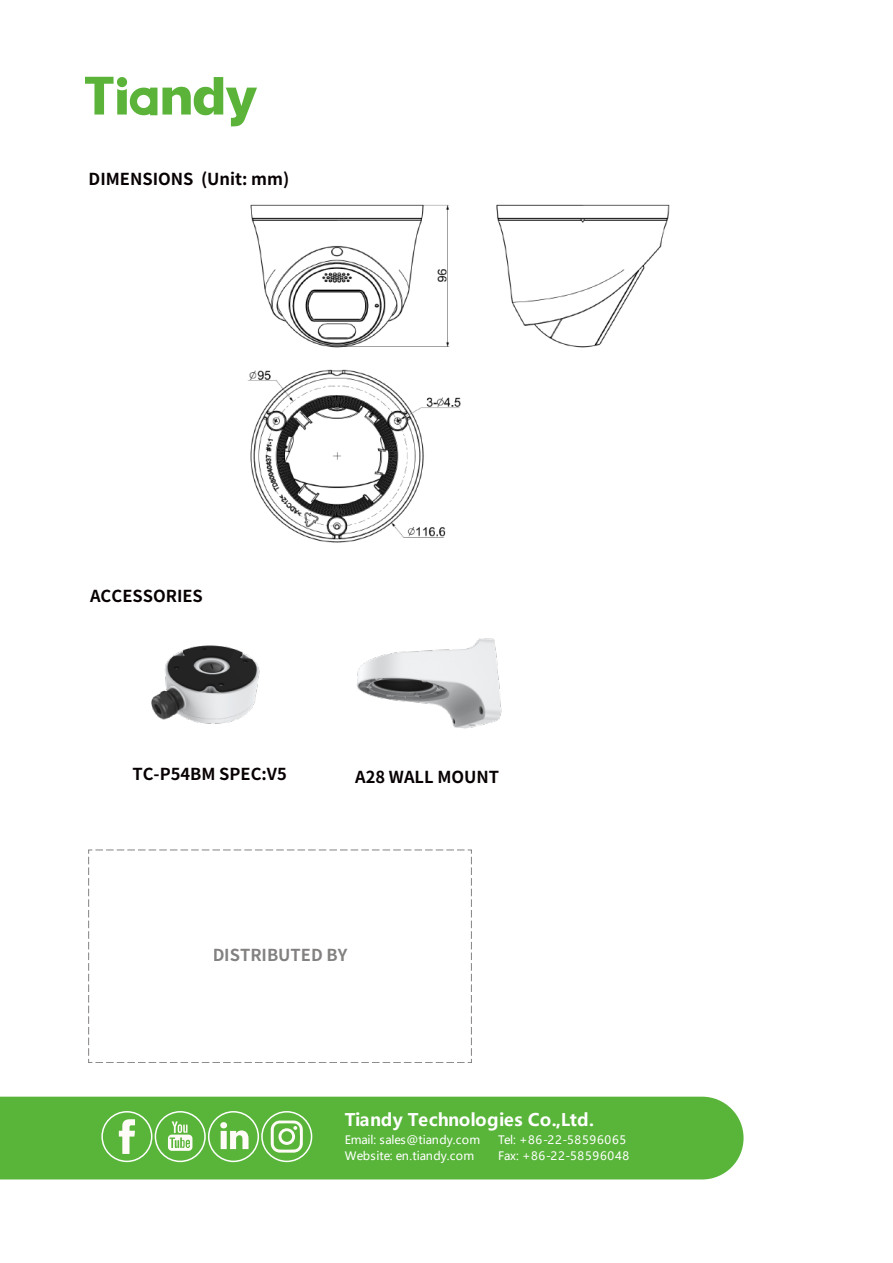
<style>
.page{position:relative;width:893px;height:1263px;background:#fff}
.page>*{position:absolute;margin:0;border:0;box-sizing:border-box;transform-origin:0 0}
.t1{font:700 17.25px "Microsoft Ya Hei";letter-spacing:.005em;color:#fff}
.t2{font:700 16.5px "Source Han Sans CN";color:#070102}
.t3{font:11.55px/15.8px "Microsoft Ya Hei";letter-spacing:.015em;color:#fff}
.t4{font:11.55px/16px "Microsoft Ya Hei";letter-spacing:.065em;color:#fff}
</style>
<div class="page">
<img style="left:151px;top:645px;width:109px;height:79px">
<img style="left:247px;top:204px;width:423px;height:339px">
<div style="left:0;top:1097px;width:743px;height:82px;background:#58b539"></div>
<div style="left:101px;top:1111px;width:51px;height:51px;border:2px solid #fff;border-radius:50%"></div>
<svg style="left:119px;top:1119px;width:16px;height:35px"></svg>
<div style="left:155px;top:1111px;width:51px;height:51px;border:2px solid #fff;border-radius:50%"></div>
<svg style="left:168px;top:1121px;width:24px;height:30px"></svg>
<div style="left:208px;top:1111px;width:51px;height:51px;border:2px solid #fff;border-radius:50%"></div>
<svg style="left:220px;top:1122px;width:28px;height:27px"></svg>
<div style="left:261px;top:1111px;width:51px;height:51px;border:2px solid #fff;border-radius:50%"></div>
<svg style="left:271px;top:1120px;width:32px;height:33px"></svg>
<svg style="left:88px;top:850px;width:384px;height:213px"></svg>
<svg style="left:85px;top:77px;width:172px;height:49px"></svg>
<img style="left:357px;top:638px;width:145px;height:91px">
<p class="t2" style="left:89px;top:169px;width:202px">DIMENSIONS (Unit: mm)</p>
<p class="t2" style="left:90px;top:586px;width:114px">ACCESSORIES</p>
<p class="t2" style="left:132px;top:765px;width:156px">TC-P54BM SPEC:V5</p>
<p class="t2" style="left:355px;top:768px;width:146px">A28 WALL MOUNT</p>
<p class="t2" style="left:212px;top:945px;width:136px">DISTRIBUTED BY</p>
<p class="t1" style="left:345px;top:1108px;width:251px">Tiandy Technologies Co.,Ltd.</p>
<p class="t3" style="left:345px;top:1131px;width:137px">Email: sales@tiandy.com<br>Website: en.tiandy.com</p>
<p class="t4" style="left:498px;top:1131px;width:133px">Tel: +86-22-58596065<br>Fax: +86-22-58596048</p>
</div>
